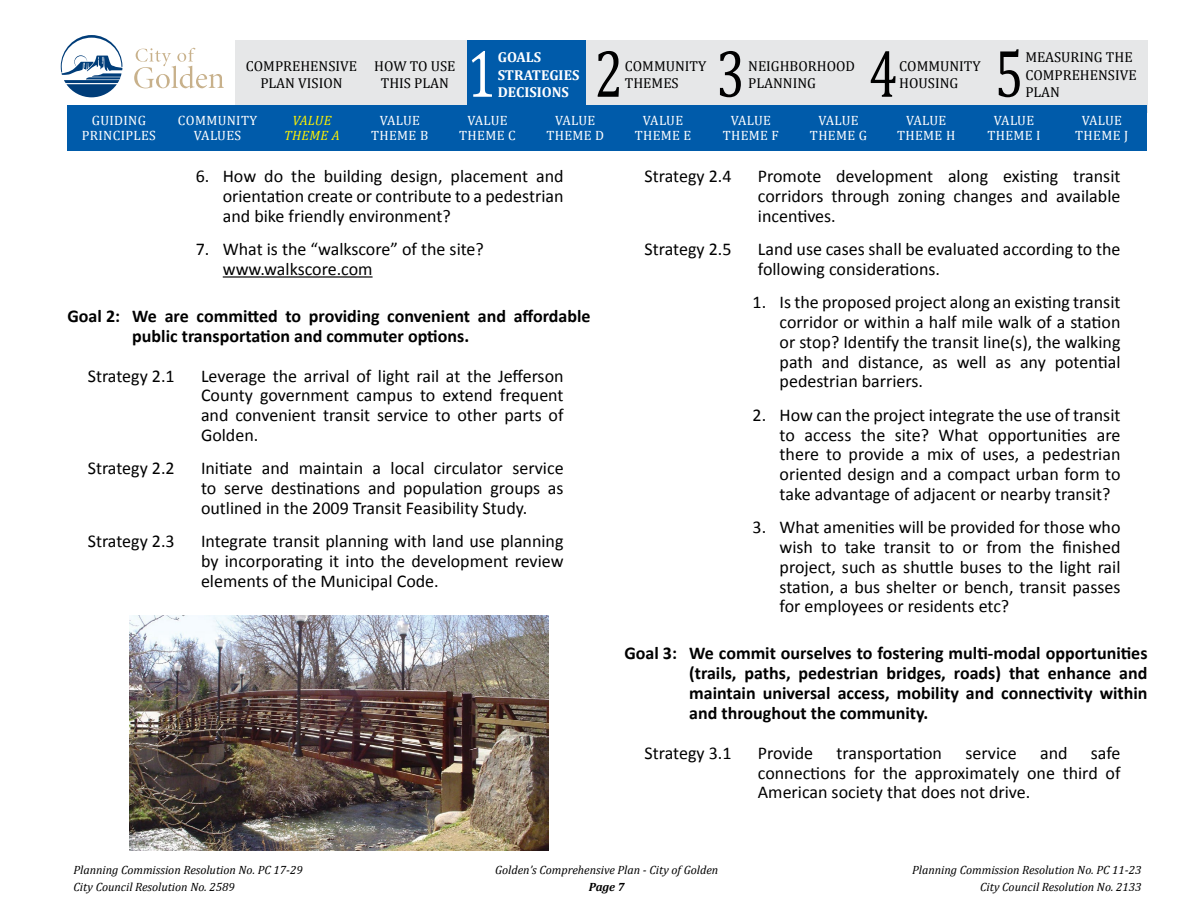
<style>
.page{position:relative;width:1188px;height:918px;background:#fff}
.page>*{position:absolute;margin:0;border:0;box-sizing:border-box;transform-origin:0 0}
.t1{font:67.95px "Cambria";color:#000;scale:.76 1}
.t2{font:67.95px "Cambria";color:#fff;scale:.76 1}
.t3{font:18px/19.8px "Calibri";color:#000;text-align:justify}
.t4{font:700 18px/19.8px "Calibri";color:#000}
.t5{font:14.4px/17.2px "Cambria";color:#000;text-align:center}
.t6{font:700 14.4px/17.2px "Cambria";color:#fff}
.t7{font:13.5px/15px "Cambria";letter-spacing:.025em;color:#fff;text-align:center}
.t8{font:italic 13.5px/15px "Cambria";letter-spacing:.025em;color:#fff200;text-align:center}
.t9{font:italic 12px "Cambria";color:#000}
.t10{font:italic 700 12px "Cambria";color:#000}
</style>
<div class="page">
<hr style="left:223px;top:276px;width:150px;height:2px;background:#000">
<div style="left:235px;top:40px;width:913px;height:73px;background:#e6e7e8"></div>
<div style="left:467px;top:40px;width:118px;height:73px;background:#005baa"></div>
<svg style="left:61px;top:35px;width:61px;height:62px"></svg>
<svg style="left:134px;top:48px;width:90px;height:40px"></svg>
<div style="left:68px;top:105px;width:1080px;height:46px;background:#005baa"></div>
<img style="left:130px;top:616px;width:418px;height:234px">
<p class="t7" style="left:82px;top:113px;width:76px">GUIDING<br>PRINCIPLES</p>
<h1 class="t2" style="left:467px;top:34px;width:39px">1</h1>
<h1 class="t1" style="left:594px;top:34px;width:39px">2</h1>
<p class="t6" style="left:498px;top:48px;width:83px">GOALS<br>STRATEGIES</p>
<p class="t5" style="left:246px;top:57px;width:113px">COMPREHENSIVE<br>PLAN VISION</p>
<p class="t5" style="left:625px;top:57px;width:83px">COMMUNITY</p>
<p class="t5" style="left:374px;top:57px;width:83px">HOW TO USE<br>THIS PLAN</p>
<p class="t5" style="left:625px;top:75px;width:55px">THEMES</p>
<p class="t6" style="left:498px;top:83px;width:73px">DECISIONS</p>
<h1 class="t1" style="left:716px;top:34px;width:39px">3</h1>
<p class="t5" style="left:748px;top:57px;width:108px">NEIGHBORHOOD</p>
<p class="t5" style="left:748px;top:75px;width:69px">PLANNING</p>
<h1 class="t1" style="left:869px;top:34px;width:39px">4</h1>
<p class="t5" style="left:899px;top:57px;width:83px">COMMUNITY</p>
<p class="t5" style="left:899px;top:75px;width:61px">HOUSING</p>
<h1 class="t1" style="left:995px;top:34px;width:39px">5</h1>
<p class="t5" style="left:1025px;top:49px;width:113px;text-align:left">MEASURING THE<br>COMPREHENSIVE</p>
<p class="t5" style="left:1025px;top:83px;width:36px">PLAN</p>
<p class="t7" style="left:178px;top:113px;width:81px">COMMUNITY<br>VALUES</p>
<p class="t8" style="left:284px;top:113px;width:57px">VALUE<br>THEME A</p>
<p class="t7" style="left:371px;top:113px;width:59px">VALUE<br>THEME B</p>
<p class="t7" style="left:459px;top:113px;width:58px">VALUE<br>THEME C</p>
<p class="t7" style="left:546px;top:113px;width:59px">VALUE<br>THEME D</p>
<p class="t7" style="left:635px;top:113px;width:58px">VALUE<br>THEME E</p>
<p class="t7" style="left:723px;top:113px;width:58px">VALUE<br>THEME F</p>
<p class="t7" style="left:810px;top:113px;width:59px">VALUE<br>THEME G</p>
<p class="t7" style="left:897px;top:113px;width:60px">VALUE<br>THEME H</p>
<p class="t7" style="left:987px;top:113px;width:55px">VALUE<br>THEME I</p>
<p class="t7" style="left:1075px;top:113px;width:54px">VALUE<br>THEME J</p>
<p class="t3" style="left:223px;top:166px;width:342px;text-indent:-27px">6. How do the building design, placement and orientation create or contribute to a pedestrian and bike friendly environment?</p>
<p class="t3" style="left:223px;top:238px;width:263px;text-indent:-27px">7. What is the “walkscore” of the site? www.walkscore.com</p>
<p class="t4" style="left:132px;top:305px;width:460px;text-indent:-65px">Goal 2: We are committed to providing convenient and affordable public transportation and commuter options.</p>
<p class="t3" style="left:88px;top:365px;width:88px">Strategy 2.1</p>
<p class="t3" style="left:201px;top:365px;width:364px">Leverage the arrival of light rail at the Jefferson County government campus to extend frequent and convenient transit service to other parts of Golden.</p>
<p class="t3" style="left:88px;top:458px;width:88px">Strategy 2.2</p>
<p class="t3" style="left:201px;top:458px;width:364px">Initiate and maintain a local circulator service to serve destinations and population groups as outlined in the 2009 Transit Feasibility Study.</p>
<p class="t3" style="left:88px;top:530px;width:88px">Strategy 2.3</p>
<p class="t3" style="left:201px;top:530px;width:364px">Integrate transit planning with land use planning by incorporating it into the development review elements of the Municipal Code.</p>
<p class="t3" style="left:645px;top:166px;width:88px">Strategy 2.4</p>
<p class="t3" style="left:758px;top:166px;width:364px">Promote development along existing transit corridors through zoning changes and available incentives.</p>
<p class="t3" style="left:645px;top:238px;width:88px">Strategy 2.5</p>
<p class="t3" style="left:758px;top:238px;width:364px">Land use cases shall be evaluated according to the following considerations.</p>
<p class="t3" style="left:780px;top:292px;width:342px;text-indent:-27px">1. Is the proposed project along an existing transit corridor or within a half mile walk of a station or stop? Identify the transit line(s), the walking path and distance, as well as any potential pedestrian barriers.</p>
<p class="t3" style="left:780px;top:404px;width:342px;text-indent:-27px">2. How can the project integrate the use of transit to access the site? What opportunities are there to provide a mix of uses, a pedestrian oriented design and a compact urban form to take advantage of adjacent or nearby transit?</p>
<p class="t3" style="left:780px;top:517px;width:342px;text-indent:-27px">3. What amenities will be provided for those who wish to take transit to or from the finished project, such as shuttle buses to the light rail station, a bus shelter or bench, transit passes for employees or residents etc?</p>
<p class="t4" style="left:689px;top:643px;width:460px;text-align:justify;text-indent:-65px">Goal 3: We commit ourselves to fostering multi-modal opportunities (trails, paths, pedestrian bridges, roads) that enhance and maintain universal access, mobility and connectivity within and throughout the community.</p>
<p class="t3" style="left:645px;top:742px;width:88px">Strategy 3.1</p>
<p class="t3" style="left:758px;top:742px;width:57px">Provide</p>
<p class="t3" style="left:837px;top:742px;width:107px">transportation</p>
<p class="t3" style="left:965px;top:742px;width:53px">service</p>
<p class="t3" style="left:1040px;top:742px;width:29px">and</p>
<p class="t3" style="left:758px;top:742px;width:364px;text-indent:333px">safe connections for the approximately one third of American society that does not drive.</p>
<p class="t9" style="left:74px;top:863px;width:231px">Planning Commission Resolution No. PC 17-29</p>
<p class="t9" style="left:495px;top:863px;width:225px">Golden’s Comprehensive Plan - City of Golden</p>
<p class="t9" style="left:912px;top:863px;width:231px">Planning Commission Resolution No. PC 11-23</p>
<p class="t9" style="left:74px;top:879px;width:163px">City Council Resolution No. 2589</p>
<p class="t10" style="left:589px;top:879px;width:38px">Page 7</p>
<p class="t9" style="left:980px;top:879px;width:163px">City Council Resolution No. 2133</p>
</div>
